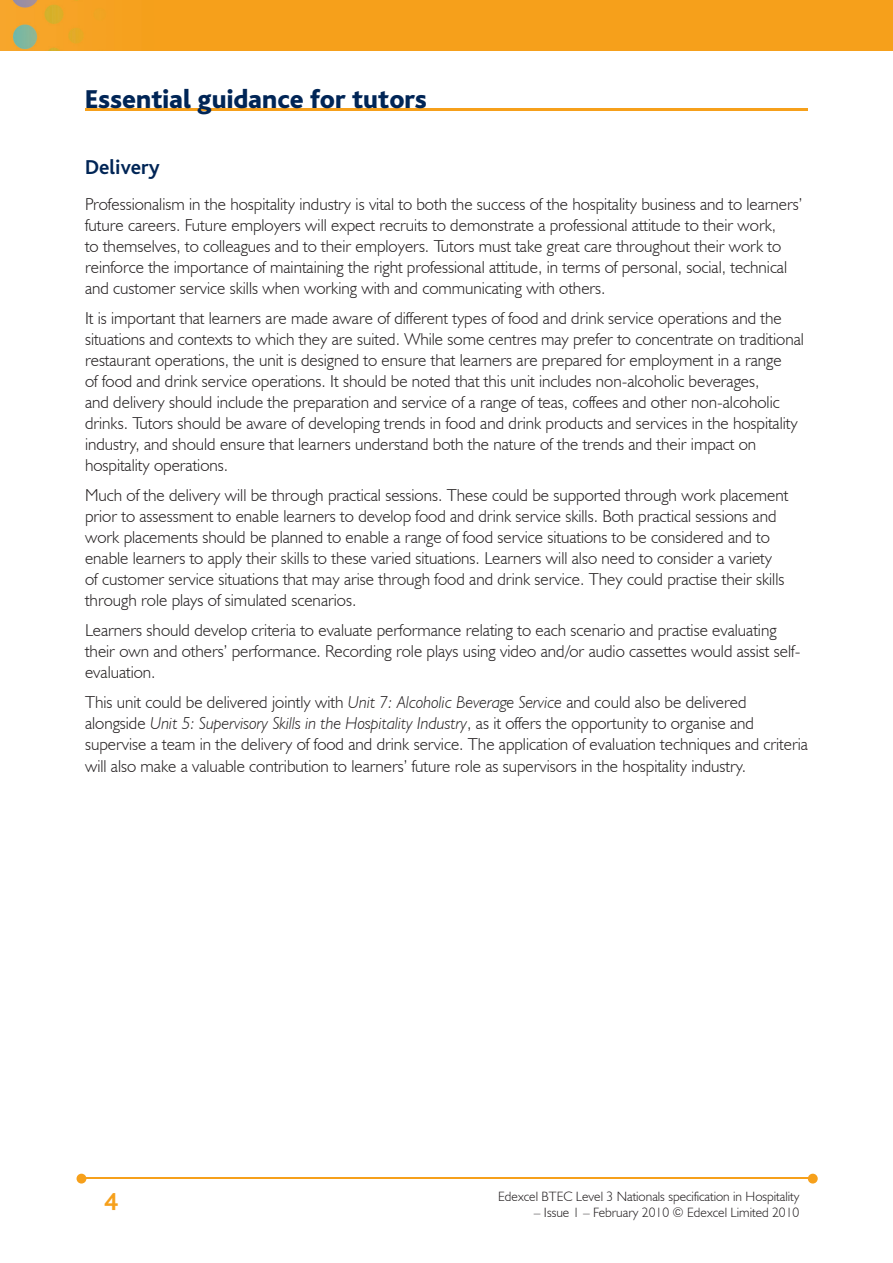
<style>
.page{position:relative;width:893px;height:1263px;background:#fff}
.page>*{position:absolute;margin:0;border:0;box-sizing:border-box;transform-origin:0 0}
.t1{font:800 27px "Bliss";color:#002556}
.t2{font:700 25.5px "Bliss";color:#f6a01b}
.t3{font:700 21px "Bliss";color:#002556}
.t4{font:300 17.25px/21px "Humanist 521 BT";color:#231f20}
.t5{font:300 13.5px "Humanist 521 BT";color:#231f20}
.s1{font-style:italic}
</style>
<div class="page">
<img style="left:0;top:0;width:893px;height:51px">
<hr style="left:82px;top:1178px;width:728px;height:1px;background:#f6a01b">
<svg style="left:808px;top:1174px;width:10px;height:9px"></svg>
<svg style="left:77px;top:1174px;width:9px;height:9px"></svg>
<hr style="left:85px;top:108px;width:723px;height:2px;background:#f6a01b">
<h1 class="t1" style="left:85px;top:85px;width:344px">Essential guidance for tutors</h1>
<p class="t3" style="left:85px;top:157px;width:76px">Delivery</p>
<p class="t4" style="left:85px;top:194px;width:719px">Professionalism in the hospitality industry is vital to both the success of the hospitality business and to learners’ future careers. Future employers will expect recruits to demonstrate a professional attitude to their work,<br>to themselves, to colleagues and to their employers. Tutors must take great care throughout their work to reinforce the importance of maintaining the right professional attitude, in terms of personal, social, technical and customer service skills when working with and communicating with others.</p>
<p class="t4" style="left:85px;top:308px;width:720px">It is important that learners are made aware of different types of food and drink service operations and the situations and contexts to which they are suited. While some centres may prefer to concentrate on traditional restaurant operations, the unit is designed to ensure that learners are prepared for employment in a range<br>of food and drink service operations. It should be noted that this unit includes non-alcoholic beverages,<br>and delivery should include the preparation and service of a range of teas, coffees and other non-alcoholic drinks. Tutors should be aware of developing trends in food and drink products and services in the hospitality industry, and should ensure that learners understand both the nature of the trends and their impact on hospitality operations.</p>
<p class="t4" style="left:85px;top:485px;width:705px">Much of the delivery will be through practical sessions. These could be supported through work placement prior to assessment to enable learners to develop food and drink service skills. Both practical sessions and work placements should be planned to enable a range of food service situations to be considered and to enable learners to apply their skills to these varied situations. Learners will also need to consider a variety of customer service situations that may arise through food and drink service. They could practise their skills through role plays of simulated scenarios.</p>
<p class="t4" style="left:85px;top:620px;width:717px">Learners should develop criteria to evaluate performance relating to each scenario and practise evaluating their own and others’ performance. Recording role plays using video and/or audio cassettes would assist self&shy;evaluation.</p>
<p class="t4" style="left:85px;top:692px;width:724px">This unit could be delivered jointly with <span class="s1">Unit 7: Alcoholic Beverage Service</span> and could also be delivered alongside <span class="s1">Unit 5: Supervisory Skills in the Hospitality Industry</span>, as it offers the opportunity to organise and supervise a team in the delivery of food and drink service. The application of evaluation techniques and criteria will also make a valuable contribution to learners’ future role as supervisors in the hospitality industry.</p>
<h2 class="t2" style="left:104px;top:1189px;width:15px">4</h2>
<p class="t5" style="left:498px;top:1188px;width:303px">Edexcel BTEC Level 3 Nationals specification in Hospitality</p>
<p class="t5" style="left:534px;top:1204px;width:267px">– Issue 1 – February 2010 © Edexcel Limited 2010</p>
</div>
